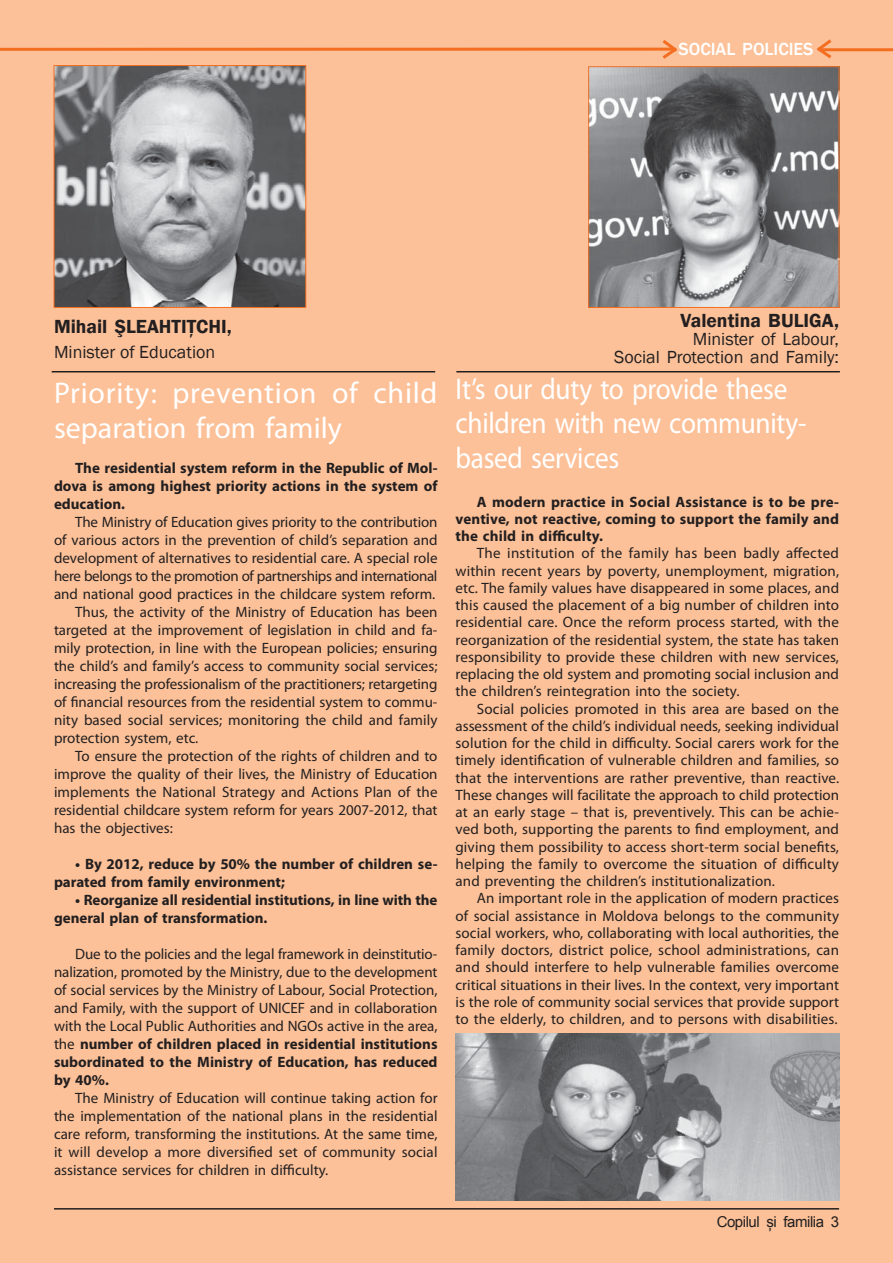
<style>
.page{position:relative;width:893px;height:1263px;background:#fcc198}
.page>*{position:absolute;margin:0;border:0;box-sizing:border-box;transform-origin:0 0}
.t1{font:30px/34.5px "Myriad Pro";letter-spacing:-.01em;color:#fff;scale:.91 1}
.t2{font:30px/34.5px "Myriad Pro";letter-spacing:.015em;color:#fff}
.t3{font:600 19.5px "Franklin Gothic";color:#231f20}
.t4{font:18px/18px "Franklin Gothic";color:#231f20;text-align:right}
.t5{font:500 18px "Franklin Gothic";color:#fff}
.t6{font:15px/17.2px "Myriad Pro";color:#231f20;text-align:justify}
.t7{font:700 15px/18px "Myriad Pro";color:#231f20;text-align:justify}
.t8{font:15px "Myriad Pro";letter-spacing:-.025em;color:#231f20}
.t9{font:15px "Arial";letter-spacing:-.03em;color:#231f20}
.s1{font-weight:700}
</style>
<div class="page">
<hr style="left:0;top:48px;width:673px;height:3px;background:#f36e21">
<img style="left:590px;top:68px;width:247px;height:238px">
<div style="left:588px;top:66px;width:251px;height:242px;border:1px solid #f36e21"></div>
<hr style="left:456px;top:371px;width:384px;height:1px;background:#231f20">
<img style="left:56px;top:67px;width:248px;height:239px">
<div style="left:54px;top:65px;width:252px;height:243px;border:1px solid #f36e21"></div>
<hr style="left:52px;top:371px;width:383px;height:1px;background:#231f20">
<img style="left:455px;top:1033px;width:384px;height:167px">
<svg style="left:659px;top:40px;width:18px;height:19px"></svg>
<svg style="left:817px;top:39px;width:18px;height:20px"></svg>
<hr style="left:820px;top:48px;width:73px;height:3px;background:#f36e21">
<hr style="left:54px;top:1208px;width:785px;height:2px;background:#231f20">
<p class="t5" style="left:678px;top:38px;width:137px">SOCIAL POLICIES</p>
<h2 class="t3" style="left:680px;top:309px;width:160px">Valentina BULIGA,</h2>
<p class="t4" style="left:614px;top:330px;width:226px">Minister of Labour,<br>Social Protection and Family:</p>
<h2 class="t3" style="left:54px;top:315px;width:179px">Mihail ŞLEAHTIŢCHI,</h2>
<p class="t4" style="left:54px;top:343px;width:163px">Minister of Education</p>
<h1 class="t2" style="left:54px;top:379px;width:385px">Priority: prevention of child separation from family</h1>
<h1 class="t1" style="left:455px;top:374px;width:387px">It’s our duty to provide these children with new community&shy;based services</h1>
<p class="t7" style="left:455px;top:494px;width:385px;line-height:17.2px;text-indent:21px">A modern practice in Social Assistance is to be pre&shy;ventive, not reactive, coming to support the family and the child in difficulty.</p>
<p class="t6" style="left:455px;top:546px;width:385px;text-indent:21px">The institution of the family has been badly affected within recent years by poverty, unemployment, migration, etc. The family values have disappeared in some places, and this caused the placement of a big number of children into residential care. Once the reform process started, with the reorganization of the residential system, the state has taken responsibility to provide these children with new services, replacing the old system and promoting social inclusion and the children’s reintegration into the society.</p>
<p class="t6" style="left:455px;top:701px;width:385px;text-indent:21px">Social policies promoted in this area are based on the assessment of the child’s individual needs, seeking individual solution for the child in difficulty. Social carers work for the timely identification of vulnerable children and families, so that the interventions are rather preventive, than reactive.<br>These changes will facilitate the approach to child protection at an early stage – that is, preventively. This can be achie&shy;ved both, supporting the parents to find employment, and giving them possibility to access short-term social benefits, helping the family to overcome the situation of difficulty and preventing the children’s institutionalization.</p>
<p class="t6" style="left:455px;top:891px;width:385px;text-indent:21px">An important role in the application of modern practices of social assistance in Moldova belongs to the community social workers, who, collaborating with local authorities, the family doctors, district police, school administrations, can and should interfere to help vulnerable families overcome critical situations in their lives. In the context, very important is the role of community social services that provide support to the elderly, to children, and to persons with disabilities.</p>
<p class="t7" style="left:54px;top:460px;width:385px;text-indent:21px">The residential system reform in the Republic of Mol&shy;dova is among highest priority actions in the system of education.</p>
<p class="t6" style="left:75px;top:514px;width:364px">The Ministry of Education gives priority to the contribution</p>
<p class="t6" style="left:54px;top:532px;width:385px">of various actors in the prevention of child’s separation and</p>
<p class="t6" style="left:54px;top:550px;width:385px">development of alternatives to residential care. A special role</p>
<p class="t8" style="left:54px;top:570px;width:385px">here belongs to the promotion of partnerships and international</p>
<p class="t6" style="left:54px;top:586px;width:383px">and national good practices in the childcare system reform.</p>
<p class="t6" style="left:75px;top:604px;width:364px">Thus, the activity of the Ministry of Education has been</p>
<p class="t6" style="left:54px;top:622px;width:385px">targeted at the improvement of legislation in child and fa-</p>
<p class="t6" style="left:54px;top:640px;width:385px">mily protection, in line with the European policies; ensuring</p>
<p class="t6" style="left:54px;top:658px;width:385px">the child’s and family’s access to community social services;</p>
<p class="t6" style="left:54px;top:676px;width:385px">increasing the professionalism of the practitioners; retargeting</p>
<p class="t6" style="left:54px;top:694px;width:385px">of financial resources from the residential system to commu-</p>
<p class="t6" style="left:54px;top:712px;width:385px">nity based social services; monitoring the child and family</p>
<p class="t6" style="left:54px;top:730px;width:146px">protection system, etc.</p>
<p class="t6" style="left:75px;top:748px;width:364px">To ensure the protection of the rights of children and to</p>
<p class="t6" style="left:54px;top:766px;width:385px">improve the quality of their lives, the Ministry of Education</p>
<p class="t6" style="left:54px;top:784px;width:385px">implements the National Strategy and Actions Plan of the</p>
<p class="t6" style="left:54px;top:802px;width:385px">residential childcare system reform for years 2007-2012, that</p>
<p class="t6" style="left:54px;top:820px;width:120px">has the objectives:</p>
<p class="t7" style="left:54px;top:856px;width:385px;text-indent:21px">• By 2012, reduce by 50% the number of children se&shy;parated from family environment;</p>
<p class="t7" style="left:54px;top:892px;width:385px;text-indent:21px">• Reorganize all residential institutions, in line with the general plan of transformation.</p>
<p class="t6" style="left:54px;top:946px;width:385px;line-height:18px;text-indent:21px">Due to the policies and the legal framework in deinstitutio&shy;nalization, promoted by the Ministry, due to the development of social services by the Ministry of Labour, Social Protection, and Family, with the support of UNICEF and in collaboration with the Local Public Authorities and NGOs active in the area, the <span class="s1">number of children placed in residential institutions subordinated to the Ministry of Education, has reduced by 40%.</span></p>
<p class="t6" style="left:54px;top:1090px;width:385px;line-height:18px;text-indent:21px">The Ministry of Education will continue taking action for the implementation of the national plans in the residential care reform, transforming the institutions. At the same time, it will develop a more diversified set of community social assistance services for children in difficulty.</p>
<p class="t9" style="left:717px;top:1214px;width:124px">Copilul și familia 3</p>
</div>
